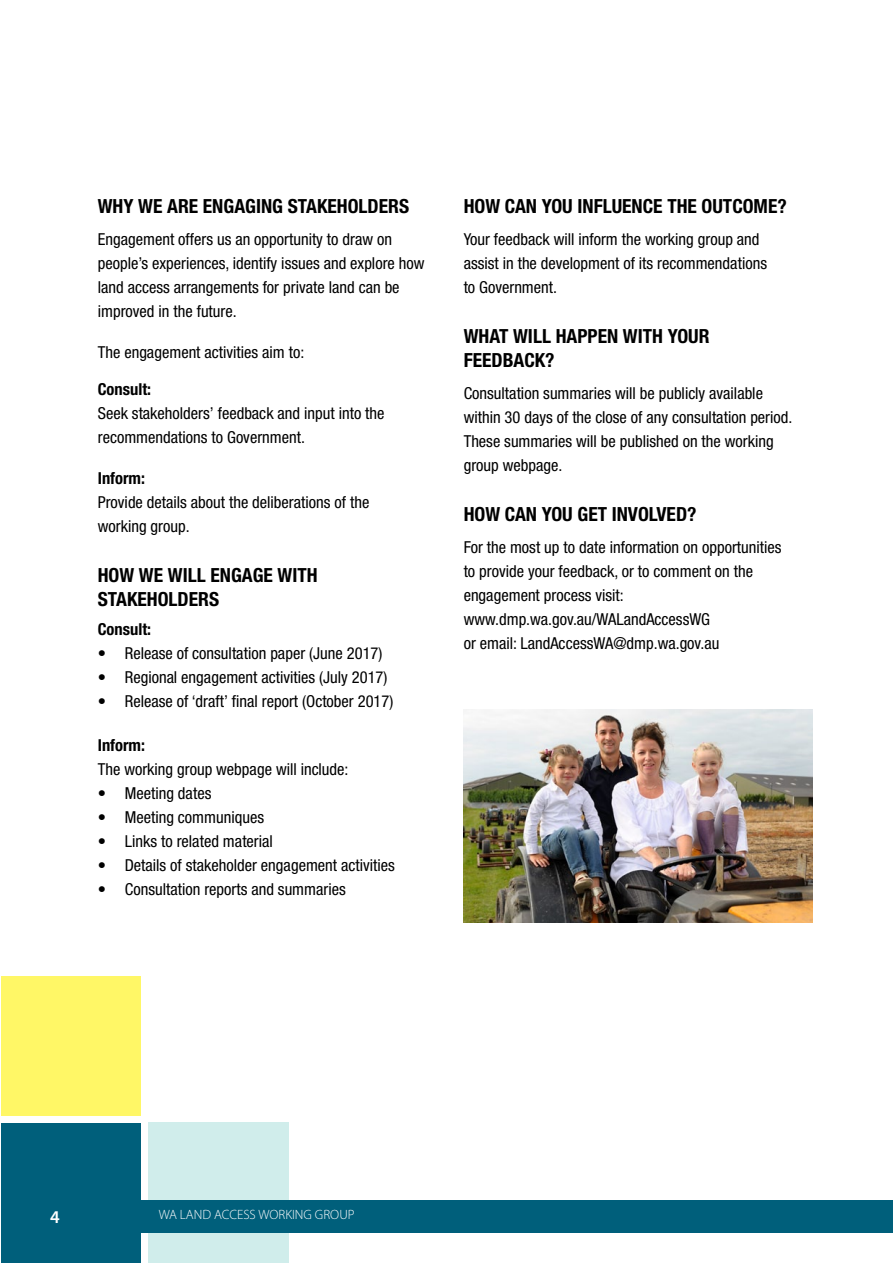
<style>
.page{position:relative;width:893px;height:1263px;background:#fff}
.page>*{position:absolute;margin:0;border:0;box-sizing:border-box;transform-origin:0 0}
.Main_Heading{font:700 condensed 19.5px/24px "Helvetica Neue";color:#000}
.Main_Text{font:700 condensed 19.5px/24px "Helvetica Neue";color:#000}
.t1{font:600 18px "Myriad Pro";color:#fff}
.Main_Text-2{font:condensed 16.5px/24px "Helvetica Neue";color:#000}
.Main_Text-3{font:700 condensed 16.5px "Helvetica Neue";color:#000}
.t2{font:300 13.5px "Myriad Pro";color:#fff}
.s1{font-weight:700}
</style>
<div class="page">
<div style="left:1px;top:1123px;width:139px;height:140px;background:#005f7b"></div>
<div style="left:1px;top:976px;width:139px;height:139px;background:#fff766"></div>
<div style="left:149px;top:1123px;width:140px;height:140px;background:#d0edeb"></div>
<div style="left:38px;top:1200px;width:855px;height:32px;background:#005f7b"></div>
<img style="left:463px;top:709px;width:349px;height:214px">
<p class="Main_Heading" style="left:98px;top:194px;width:313px">WHY WE ARE ENGAGING STAKEHOLDERS</p>
<p class="Main_Text-2" style="left:98px;top:227px;width:328px">Engagement offers us an opportunity to draw on people’s experiences, identify issues and explore how land access arrangements for private land can be improved in the future.</p>
<p class="Main_Text-2" style="left:98px;top:340px;width:208px">The engagement activities aim to:</p>
<p class="Main_Text-3" style="left:98px;top:379px;width:55px">Consult:</p>
<p class="Main_Text-2" style="left:98px;top:401px;width:288px">Seek stakeholders’ feedback and input into the recommendations to Government.</p>
<p class="Main_Text-3" style="left:98px;top:468px;width:49px">Inform:</p>
<p class="Main_Text-2" style="left:98px;top:490px;width:273px">Provide details about the deliberations of the working group.</p>
<p class="Main_Text" style="left:98px;top:562px;width:221px">HOW WE WILL ENGAGE WITH<br>STAKEHOLDERS</p>
<p class="Main_Text-3" style="left:98px;top:619px;width:55px">Consult:</p>
<p class="Main_Text-2" style="left:98px;top:641px;width:286px">• Release of consultation paper (June 2017)</p>
<p class="Main_Text-2" style="left:98px;top:665px;width:291px">• Regional engagement activities (July 2017)</p>
<p class="Main_Text-2" style="left:98px;top:689px;width:297px">• Release of ‘draft’ final report (October 2017)</p>
<p class="Main_Text-2" style="left:98px;top:733px;width:252px"><span class="s1">Inform:<br></span>The working group webpage will include:</p>
<p class="Main_Text-2" style="left:98px;top:781px;width:115px">• Meeting dates</p>
<p class="Main_Text-2" style="left:98px;top:805px;width:168px">• Meeting communiques</p>
<p class="Main_Text-2" style="left:98px;top:829px;width:177px">• Links to related material</p>
<p class="Main_Text-2" style="left:98px;top:853px;width:299px">• Details of stakeholder engagement activities</p>
<p class="Main_Text-2" style="left:98px;top:877px;width:249px">• Consultation reports and summaries</p>
<p class="Main_Heading" style="left:464px;top:194px;width:325px">HOW CAN YOU INFLUENCE THE OUTCOME?</p>
<p class="Main_Text-2" style="left:464px;top:227px;width:305px">Your feedback will inform the working group and assist in the development of its recommendations to Government.</p>
<p class="Main_Heading" style="left:464px;top:324px;width:247px">WHAT WILL HAPPEN WITH YOUR<br>FEEDBACK?</p>
<p class="Main_Text-2" style="left:464px;top:381px;width:330px">Consultation summaries will be publicly available within 30 days of the close of any consultation period.<br>These summaries will be published on the working group webpage.</p>
<p class="Main_Heading" style="left:464px;top:502px;width:234px">HOW CAN YOU GET INVOLVED?</p>
<p class="Main_Text-2" style="left:464px;top:535px;width:319px">For the most up to date information on opportunities to provide your feedback, or to comment on the engagement process visit: www.dmp.wa.gov.au/WALandAccessWG<br>or email: LandAccessWA@dmp.wa.gov.au</p>
<p class="t1" style="left:50px;top:1206px;width:11px">4</p>
<p class="t2" style="left:159px;top:1206px;width:197px">WA LAND ACCESS WORKING GROUP</p>
</div>
